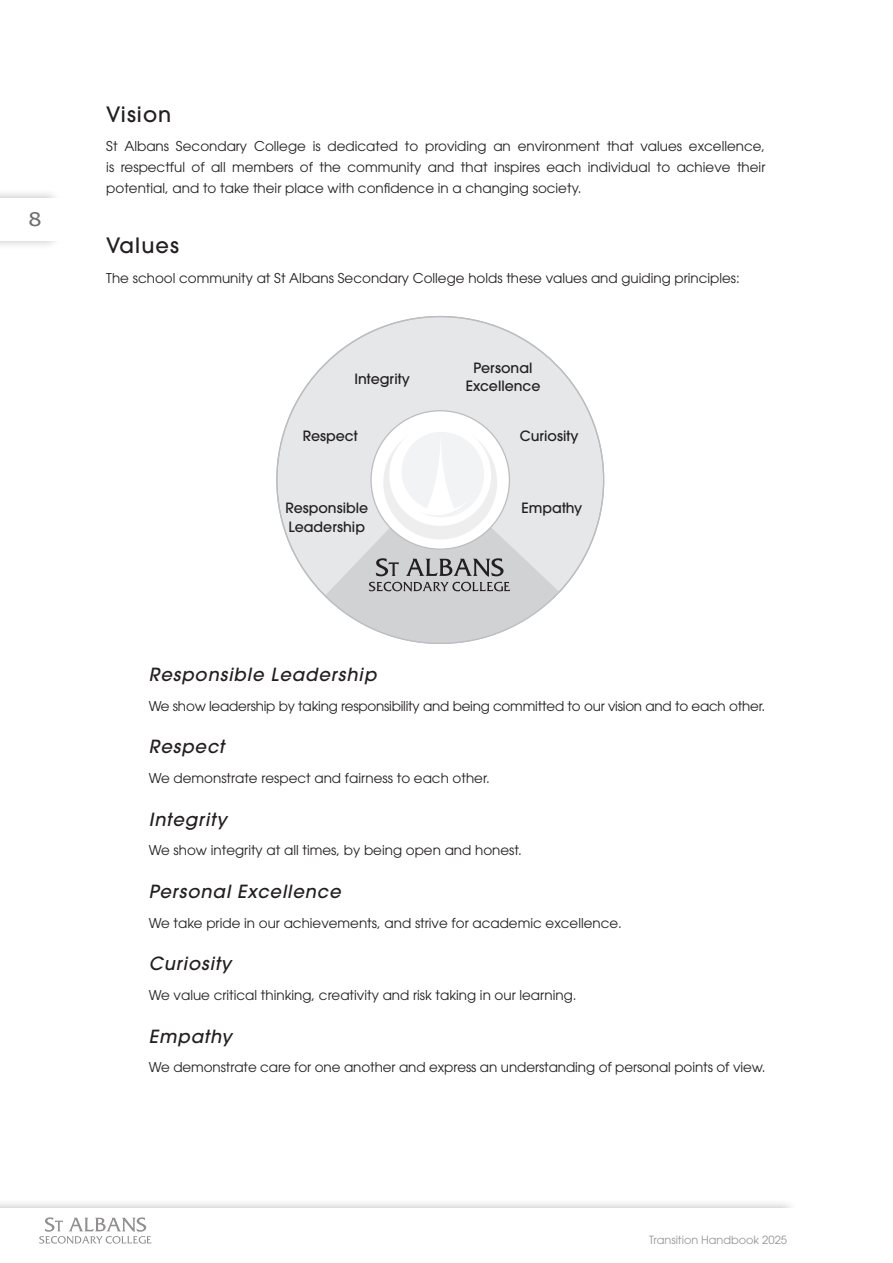
<style>
.page{position:relative;width:893px;height:1263px;background:#fff}
.page>*{position:absolute;margin:0;border:0;box-sizing:border-box;transform-origin:0 0}
.Heading_2{font:500 21px "ITC Avant Garde Pro";letter-spacing:.05em;color:#231f20}
.t1{font:19.5px "Friz Quadrata Com";color:#6c6d70}
.Heading_3{font:italic 500 18px "ITC Avant Garde Std";letter-spacing:.05em;color:#231f20}
.Body_Text{font:500 14.1px "ITC Avant Garde Pro";color:#231f20}
.Dot_points{font:13.5px "ITC Avant Garde Pro";color:#231f20}
.Body_Text-2{font:13.5px/21px "ITC Avant Garde Pro";color:#231f20;text-align:justify}
.Indented_Body_Text{font:13.5px "ITC Avant Garde Pro";letter-spacing:-.015em;color:#231f20}
.t2{font:11.25px "ITC Avant Garde Pro";color:#939598}
</style>
<div class="page">
<div style="left:0;top:188px;width:62px;height:63px;background:#231f20;opacity:.3"></div>
<div style="left:0;top:198px;width:66px;height:43px;background:#fff"></div>
<div style="left:0;top:1198px;width:798px;height:62px;background:#231f20;opacity:.3"></div>
<div style="left:0;top:1208px;width:883px;height:55px;background:#fff"></div>
<svg style="left:39px;top:1217px;width:113px;height:26px"></svg>
<div style="left:277px;top:317px;width:327px;height:326px;background:#e6e7e9;border-radius:50%"></div>
<div style="left:371px;top:411px;width:138px;height:138px;background:#fff;border-radius:50%"></div>
<svg style="left:325px;top:432px;width:234px;height:211px"></svg>
<h2 class="t1" style="left:29px;top:207px;width:14px">8</h2>
<p class="Heading_2" style="left:106px;top:101px;width:67px">Vision</p>
<p class="Body_Text-2" style="left:106px;top:136px;width:661px">St Albans Secondary College is dedicated to providing an environment that values excellence, is respectful of all members of the community and that inspires each individual to achieve their potential, and to take their place with confidence in a changing society.</p>
<p class="Heading_2" style="left:106px;top:232px;width:74px">Values</p>
<p class="Dot_points" style="left:106px;top:269px;width:635px">The school community at St Albans Secondary College holds these values and guiding principles:</p>
<p class="Body_Text" style="left:354px;top:369px;width:57px">Integrity</p>
<p class="Body_Text" style="left:303px;top:427px;width:56px">Respect</p>
<p class="Body_Text" style="left:285px;top:499px;width:84px">Responsible</p>
<p class="Body_Text" style="left:289px;top:517px;width:78px">Leadership</p>
<p class="Body_Text" style="left:474px;top:359px;width:60px">Personal</p>
<p class="Body_Text" style="left:466px;top:377px;width:76px">Excellence</p>
<p class="Body_Text" style="left:520px;top:427px;width:60px">Curiosity</p>
<p class="Body_Text" style="left:521px;top:499px;width:62px">Empathy</p>
<p class="Heading_3" style="left:149px;top:663px;width:229px">Responsible Leadership</p>
<p class="Indented_Body_Text" style="left:149px;top:697px;width:618px">We show leadership by taking responsibility and being committed to our vision and to each other.</p>
<p class="Heading_3" style="left:149px;top:736px;width:77px">Respect</p>
<p class="Dot_points" style="left:149px;top:770px;width:343px">We demonstrate respect and fairness to each other.</p>
<p class="Heading_3" style="left:149px;top:808px;width:79px">Integrity</p>
<p class="Dot_points" style="left:149px;top:842px;width:374px">We show integrity at all times, by being open and honest.</p>
<p class="Heading_3" style="left:149px;top:880px;width:193px">Personal Excellence</p>
<p class="Dot_points" style="left:149px;top:914px;width:475px">We take pride in our achievements, and strive for academic excellence.</p>
<p class="Heading_3" style="left:149px;top:952px;width:84px">Curiosity</p>
<p class="Dot_points" style="left:149px;top:986px;width:429px">We value critical thinking, creativity and risk taking in our learning.</p>
<p class="Heading_3" style="left:149px;top:1025px;width:85px">Empathy</p>
<p class="Dot_points" style="left:149px;top:1059px;width:618px">We demonstrate care for one another and express an understanding of personal points of view.</p>
<p class="t2" style="left:649px;top:1232px;width:140px">Transition Handbook 2025</p>
</div>
